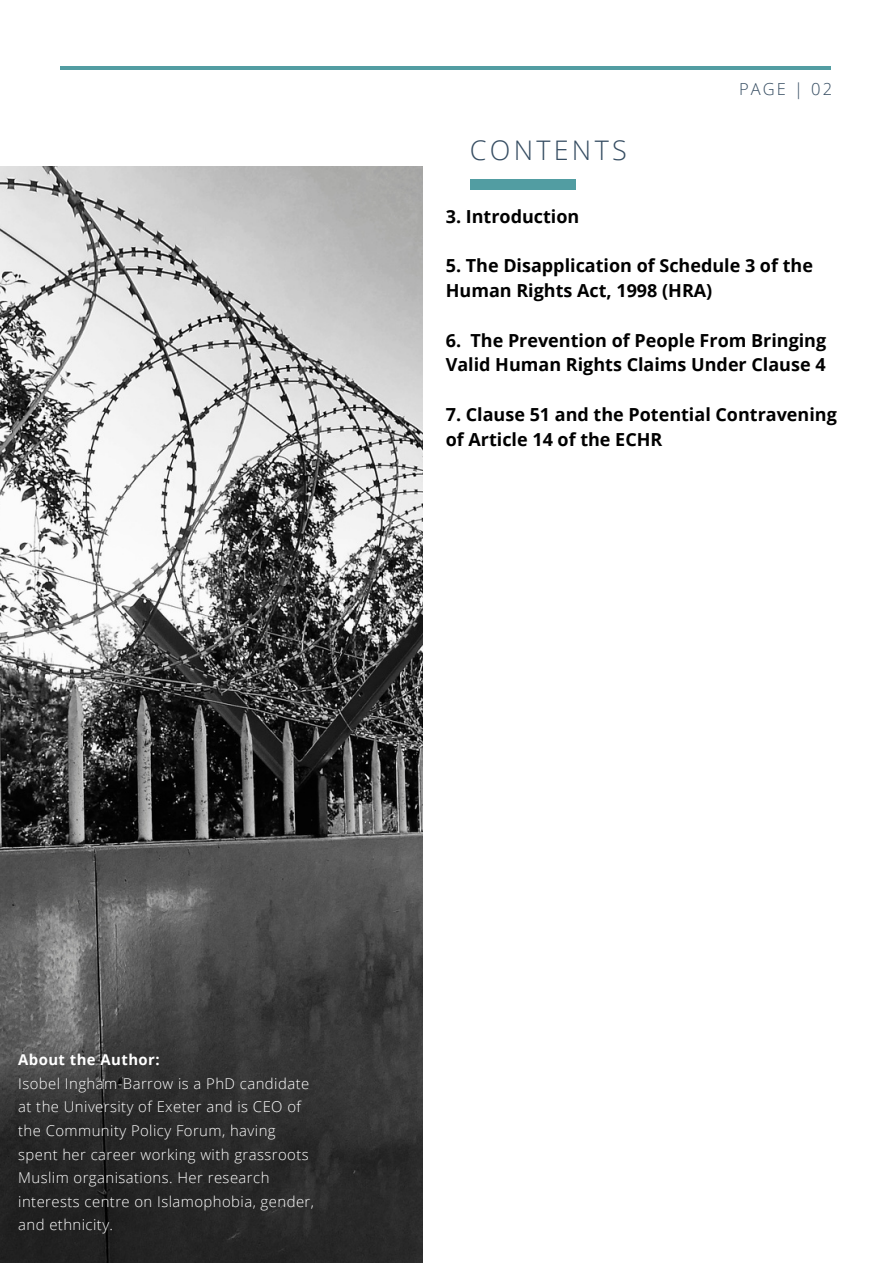
<style>
.page{position:relative;width:893px;height:1264px;background:#fff}
.page>*{position:absolute;margin:0;border:0;box-sizing:border-box;transform-origin:0 0}
.t1{font:300 27px "Open Sans";letter-spacing:.12em;color:#364d62}
.t2{font:700 18px/24.8px "Open Sans";color:#000}
.t3{font:300 16.5px "Open Sans";letter-spacing:.12em;color:#364d62}
.t4{font:300 14.85px/23.5px "Open Sans";letter-spacing:.03em;color:#fff}
.t5{font:700 14.85px "Open Sans";letter-spacing:.03em;color:#fff}
</style>
<div class="page">
<hr style="left:60px;top:66px;width:770px;height:4px;background:#529da2">
<img style="left:0;top:166px;width:423px;height:1096px">
<div style="left:470px;top:179px;width:105px;height:11px;background:#529da2"></div>
<p class="t1" style="left:470px;top:132px;width:158px">CONTENTS</p>
<p class="t3" style="left:739px;top:77px;width:94px">PAGE | 02</p>
<p class="t2" style="left:445px;top:203px;width:135px">3. Introduction</p>
<p class="t2" style="left:445px;top:253px;width:368px">5. The Disapplication of Schedule 3 of the<br>Human Rights Act, 1998 (HRA)</p>
<p class="t2" style="left:445px;top:327px;width:382px">6. The Prevention of People From Bringing<br>Valid Human Rights Claims Under Clause 4</p>
<p class="t2" style="left:445px;top:401px;width:392px">7. Clause 51 and the Potential Contravening of Article 14 of the ECHR</p>
<p class="t5" style="left:18px;top:1049px;width:143px">About the Author:</p>
<p class="t4" style="left:18px;top:1071px;width:297px">Isobel Ingham-Barrow is a PhD candidate at the University of Exeter and is CEO of the Community Policy Forum, having spent her career working with grassroots Muslim organisations. Her research interests centre on Islamophobia, gender, and ethnicity.</p>
</div>
